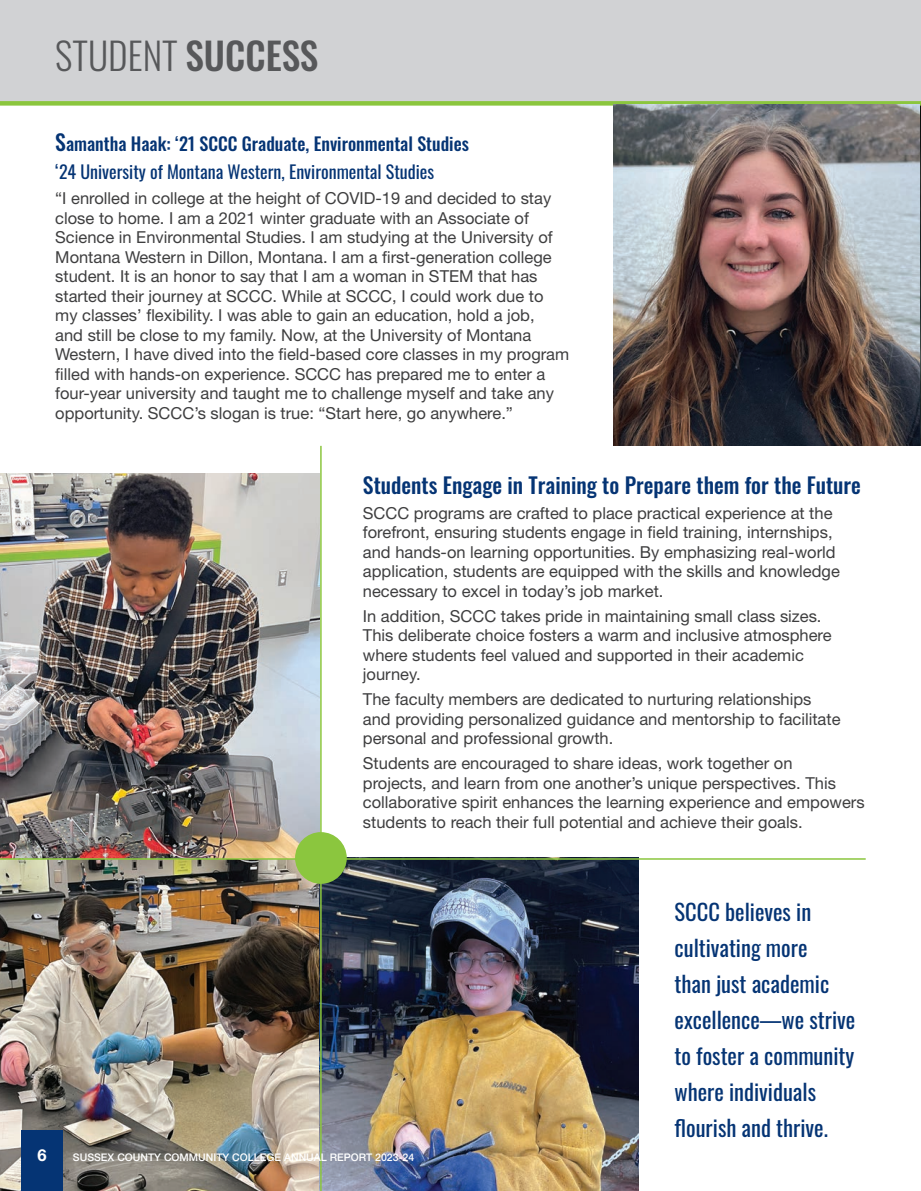
<style>
.page{position:relative;width:921px;height:1191px;background:#fff}
.page>*{position:absolute;margin:0;border:0;box-sizing:border-box;transform-origin:0 0}
.Heading_24_pt{font:300 37.5px "Oswald";color:#57585a}
.Body_Text{font:22.5px/36px "Oswald";color:#053474}
.Body_Text-2{font:500 21.75px "Oswald";color:#053474}
.Body_Text-3{font:18px "Oswald";color:#053474}
.Body_Text-4{font:500 18px "Oswald";color:#053474}
.Body_Text-5{font:16.5px/19.5px "Helvetica Neue LT Std";color:#3e3e3f}
.t1{font:700 16.5px "Helvetica Neue LT Std";color:#fff}
.t2{font:500 10.5px "Helvetica Neue LT Std";color:#fff}
.s1{font-weight:500}
.s2{font-size:21.75px}
</style>
<div class="page">
<img style="left:0;top:473px;width:320px;height:718px">
<div style="left:22px;top:1130px;width:41px;height:61px;background:#053474"></div>
<div style="left:0;top:0;width:921px;height:103px;background:#d1d2d4"></div>
<img style="left:613px;top:106px;width:308px;height:340px">
<div style="left:0;top:101px;width:921px;height:5px;background:#8bc63e"></div>
<img style="left:322px;top:859px;width:316px;height:332px">
<hr style="left:0;top:858px;width:865px;height:1px;background:#8bc63e">
<hr style="left:320px;top:446px;width:2px;height:745px;background:#8bc63e">
<div style="left:295px;top:832px;width:52px;height:51px;background:#8bc63e;border-radius:50%"></div>
<p class="Heading_24_pt" style="left:55px;top:22px;width:265px">STUDENT <span class="s1">SUCCESS</span></p>
<p class="Body_Text-4" style="left:55px;top:135px;width:415px"><span class="s2">S</span>amantha Haak: ‘21 SCCC Graduate, Environmental Studies</p>
<p class="Body_Text-3" style="left:55px;top:156px;width:380px">‘24 University of Montana Western, Environmental Studies</p>
<p class="Body_Text-5" style="left:55px;top:188px;width:515px">“I enrolled in college at the height of COVID-19 and decided to stay close to home. I am a 2021 winter graduate with an Associate of Science in Environmental Studies. I am studying at the University of Montana Western in Dillon, Montana. I am a first-generation college student. It is an honor to say that I am a woman in STEM that has started their journey at SCCC. While at SCCC, I could work due to my classes’ flexibility. I was able to gain an education, hold a job,<br>and still be close to my family. Now, at the University of Montana Western, I have dived into the field-based core classes in my program filled with hands-on experience. SCCC has prepared me to enter a four-year university and taught me to challenge myself and take any opportunity. SCCC’s slogan is true: “Start here, go anywhere.”</p>
<p class="Body_Text-2" style="left:363px;top:473px;width:499px">Students Engage in Training to Prepare them for the Future</p>
<p class="Body_Text-5" style="left:363px;top:503px;width:478px">SCCC programs are crafted to place practical experience at the forefront, ensuring students engage in field training, internships, and hands-on learning opportunities. By emphasizing real-world application, students are equipped with the skills and knowledge necessary to excel in today’s job market.</p>
<p class="Body_Text-5" style="left:363px;top:606px;width:470px">In addition, SCCC takes pride in maintaining small class sizes.<br>This deliberate choice fosters a warm and inclusive atmosphere where students feel valued and supported in their academic journey.</p>
<p class="Body_Text-5" style="left:363px;top:689px;width:479px">The faculty members are dedicated to nurturing relationships and providing personalized guidance and mentorship to facilitate personal and professional growth.</p>
<p class="Body_Text-5" style="left:363px;top:753px;width:503px">Students are encouraged to share ideas, work together on<br>projects, and learn from one another’s unique perspectives. This collaborative spirit enhances the learning experience and empowers students to reach their full potential and achieve their goals.</p>
<p class="t1" style="left:38px;top:1144px;width:11px">6</p>
<p class="t2" style="left:73px;top:1150px;width:343px">SUSSEX COUNTY COMMUNITY COLLEGE ANNUAL REPORT 2023-24</p>
<p class="Body_Text" style="left:674px;top:891px;width:182px">SCCC believes in cultivating more<br>than just academic excellence—we strive to foster a community where individuals flourish and thrive.</p>
</div>
